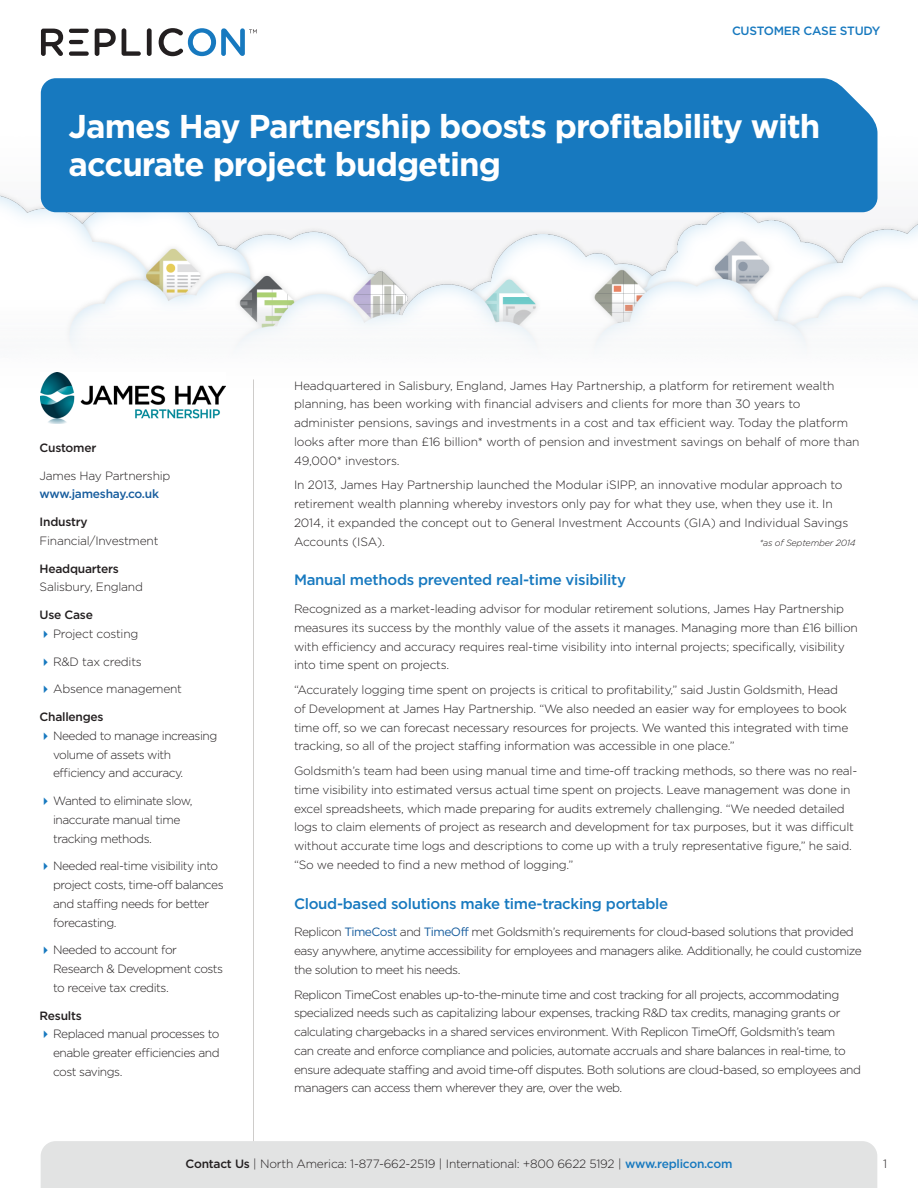
<style>
.page{position:relative;width:918px;height:1188px;background:#fff}
.page>*{position:absolute;margin:0;border:0;box-sizing:border-box;transform-origin:0 0}
.Main_Header{font:700 33px/37.5px "Gotham";letter-spacing:-.03em;color:#fff}
.subhead{font:500 15px "Gotham";letter-spacing:-.02em;color:#1779bf}
.body_text{font:300 12px/18.8px "Gotham";letter-spacing:-.02em;color:#231f20}
.body_text-2{font:300 12px/18.8px "Gotham";letter-spacing:-.04em;color:#231f20}
.left_side_bar_body{font:300 12px/18.8px "Gotham";letter-spacing:-.02em;color:#231f20}
.left_header{font:500 12px "Gotham";letter-spacing:-.02em;color:#231f20}
.t1{font:500 12px "Gotham";letter-spacing:-.02em;color:#1779bf}
.left_side_bar_body-2{font:500 12px "Gotham";letter-spacing:-.02em;color:#231f20}
.body_text-3{font:italic 300 9px "Gotham";letter-spacing:-.02em;color:#231f20}
.s1{font-weight:500;color:#175d9e}
.s2{font-weight:400;color:#175d9e}
.s3{font-weight:500}
.s4{font-weight:500;color:#1779bf}
</style>
<div class="page">
<img style="left:0;top:91px;width:918px;height:313px">
<svg style="left:41px;top:29px;width:22px;height:27px"></svg>
<svg style="left:95px;top:29px;width:21px;height:27px"></svg>
<svg style="left:122px;top:28px;width:19px;height:28px"></svg>
<div style="left:147px;top:28px;width:5px;height:28px;background:#231f20;border-radius:2px"></div>
<div style="left:69px;top:51px;width:20px;height:5px;background:#231f20;border-radius:2px"></div>
<hr style="left:69px;top:40px;width:14px;height:4px;background:#231f20;border-radius:2px">
<hr style="left:69px;top:29px;width:20px;height:4px;background:#231f20;border-radius:2px">
<svg style="left:159px;top:28px;width:98px;height:28px"></svg>
<div style="left:41px;top:78px;width:837px;height:134px;background:#1779bf"></div>
<div style="left:41px;top:1141px;width:836px;height:47px;background:#e2e3e3"></div>
<hr style="left:253px;top:380px;width:1px;height:761px;background:#ceccca">
<img style="left:41px;top:372px;width:184px;height:52px">
<p class="t1" style="left:732px;top:24px;width:150px">CUSTOMER CASE STUDY</p>
<p class="Main_Header" style="left:69px;top:107px;width:753px">James Hay Partnership boosts profitability with accurate project budgeting</p>
<p class="left_side_bar_body-2" style="left:40px;top:441px;width:58px">Customer</p>
<p class="left_side_bar_body" style="left:40px;top:466px;width:132px">James Hay Partnership <span class="s1">www.jameshay.co.uk</span></p>
<p class="left_header" style="left:40px;top:515px;width:49px">Industry</p>
<p class="left_side_bar_body" style="left:40px;top:531px;width:120px">Financial/Investment</p>
<p class="left_header" style="left:40px;top:561px;width:81px">Headquarters</p>
<p class="left_side_bar_body" style="left:40px;top:577px;width:105px">Salisbury, England</p>
<p class="left_header" style="left:40px;top:608px;width:55px">Use Case</p>
<p class="body_text" style="left:53px;top:624px;width:87px">Project costing</p>
<p class="body_text" style="left:53px;top:652px;width:90px">R&amp;D tax credits</p>
<p class="body_text" style="left:53px;top:679px;width:130px">Absence management</p>
<p class="left_header" style="left:40px;top:710px;width:66px">Challenges</p>
<p class="body_text-2" style="left:53px;top:726px;width:166px">Needed to manage increasing volume of assets with efficiency and accuracy.</p>
<p class="body_text-2" style="left:53px;top:791px;width:141px">Wanted to eliminate slow, inaccurate manual time tracking methods.</p>
<p class="body_text-2" style="left:53px;top:856px;width:172px">Needed real-time visibility into project costs, time-off balances and staffing needs for better forecasting.</p>
<p class="body_text-2" style="left:53px;top:940px;width:172px">Needed to account for<br>Research &amp; Development costs to receive tax credits.</p>
<p class="left_header" style="left:40px;top:1008px;width:44px">Results</p>
<p class="body_text" style="left:53px;top:1024px;width:168px;text-align:justify">Replaced manual processes to enable greater efficiencies and cost savings.</p>
<p class="body_text" style="left:294px;top:376px;width:567px">Headquartered in Salisbury, England, James Hay Partnership, a platform for retirement wealth planning, has been working with financial advisers and clients for more than 30 years to administer pensions, savings and investments in a cost and tax efficient way. Today the platform looks after more than £16 billion* worth of pension and investment savings on behalf of more than 49,000* investors.</p>
<p class="body_text" style="left:294px;top:476px;width:556px">In 2013, James Hay Partnership launched the Modular iSIPP, an innovative modular approach to retirement wealth planning whereby investors only pay for what they use, when they use it. In 2014, it expanded the concept out to General Investment Accounts (GIA) and Individual Savings Accounts (ISA).</p>
<p class="body_text-3" style="left:760px;top:537px;width:98px">*as of September 2014</p>
<p class="subhead" style="left:294px;top:571px;width:333px">Manual methods prevented real-time visibility</p>
<p class="body_text" style="left:294px;top:599px;width:565px">Recognized as a market-leading advisor for modular retirement solutions, James Hay Partnership measures its success by the monthly value of the assets it manages. Managing more than £16 billion with efficiency and accuracy requires real-time visibility into internal projects; specifically, visibility into time spent on projects.</p>
<p class="body_text" style="left:294px;top:680px;width:556px">“Accurately logging time spent on projects is critical to profitability,” said Justin Goldsmith, Head of Development at James Hay Partnership. “We also needed an easier way for employees to book time off, so we can forecast necessary resources for projects. We wanted this integrated with time tracking, so all of the project staffing information was accessible in one place.”</p>
<p class="body_text" style="left:294px;top:761px;width:565px">Goldsmith’s team had been using manual time and time-off tracking methods, so there was no real&shy;time visibility into estimated versus actual time spent on projects. Leave management was done in excel spreadsheets, which made preparing for audits extremely challenging. “We needed detailed logs to claim elements of project as research and development for tax purposes, but it was difficult without accurate time logs and descriptions to come up with a truly representative figure,” he said. “So we needed to find a new method of logging.”</p>
<p class="subhead" style="left:294px;top:895px;width:376px">Cloud-based solutions make time-tracking portable</p>
<p class="body_text-2" style="left:294px;top:923px;width:569px">Replicon <span class="s2">TimeCost</span> and <span class="s2">TimeOff</span> met Goldsmith’s requirements for cloud-based solutions that provided easy anywhere, anytime accessibility for employees and managers alike. Additionally, he could customize the solution to meet his needs.</p>
<p class="body_text-2" style="left:294px;top:985px;width:568px">Replicon TimeCost enables up-to-the-minute time and cost tracking for all projects, accommodating specialized needs such as capitalizing labour expenses, tracking R&amp;D tax credits, managing grants or calculating chargebacks in a shared services environment. With Replicon TimeOff, Goldsmith’s team<br>can create and enforce compliance and policies, automate accruals and share balances in real-time, to ensure adequate staffing and avoid time-off disputes. Both solutions are cloud-based, so employees and managers can access them wherever they are, over the web.</p>
<p class="body_text" style="left:186px;top:1155px;width:548px"><span class="s3">Contact Us</span> | North America: 1-877-662-2519 | International: +800 6622 5192 | <span class="s4">www.replicon.com</span></p>
<p class="body_text" style="left:883px;top:1154px;width:6px">1</p>
</div>
